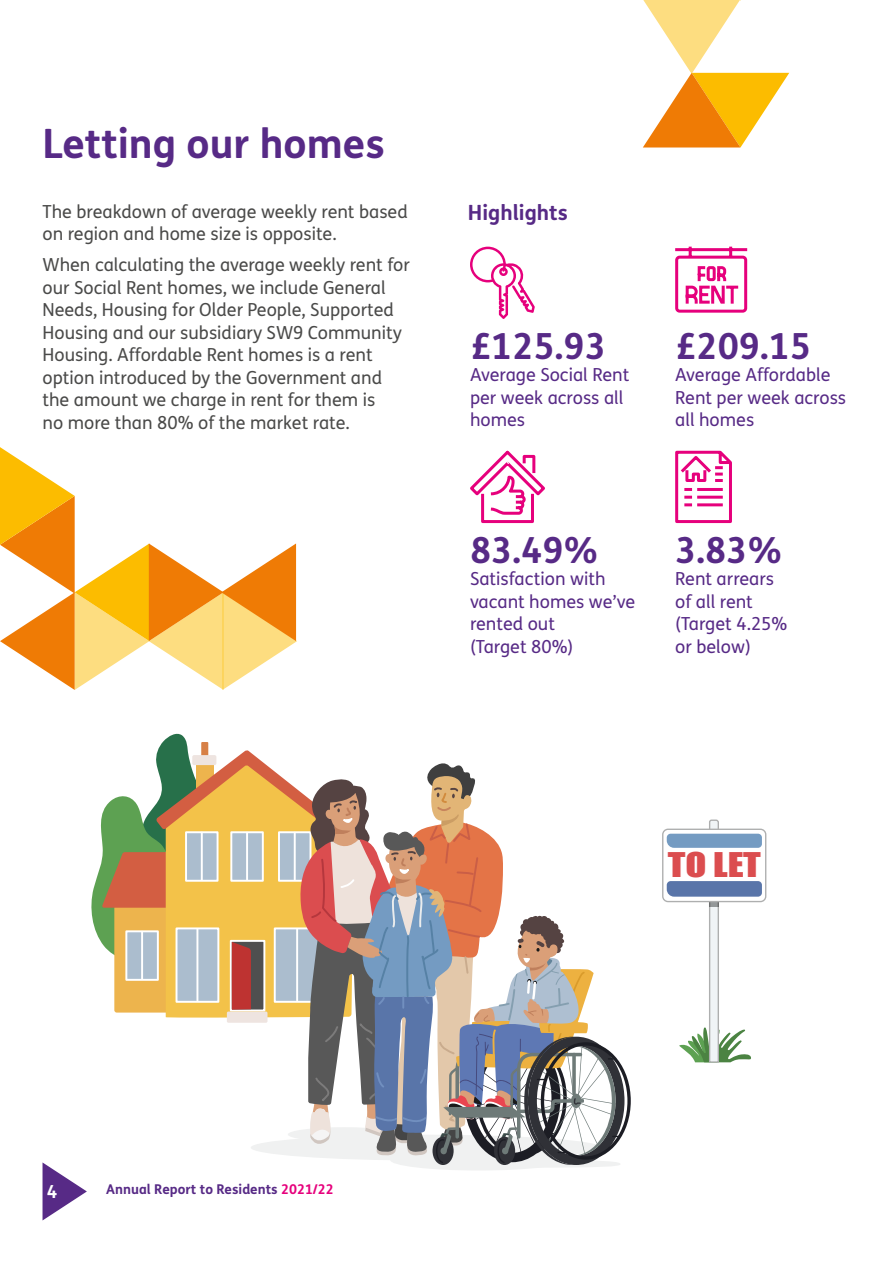
<style>
.page{position:relative;width:893px;height:1263px;background:#fff}
.page>*{position:absolute;margin:0;border:0;box-sizing:border-box;transform-origin:0 0}
.t1{font:700 40.5px "FS Me";color:#572a86}
.t2{font:700 36px "FS Me";color:#572a86}
.t3{font:31.35px "Impact";color:#db4d4f;scale:1.23 1}
.t4{font:700 21px "FS Me";color:#572a86}
.t5{font:18px/22.5px "FS Me";color:#4a4a49}
.t6{font:18px/22.5px "FS Me";color:#572a86}
.t7{font:700 18px "FS Me";color:#fff}
.t8{font:700 13.5px "FS Me";color:#572a86}
.s1{color:#e6007c}
</style>
<div class="page">
<svg style="left:643px;top:0;width:146px;height:147px"></svg>
<svg style="left:470px;top:247px;width:65px;height:72px"></svg>
<svg style="left:675px;top:246px;width:73px;height:67px"></svg>
<svg style="left:470px;top:452px;width:75px;height:72px"></svg>
<svg style="left:675px;top:450px;width:57px;height:74px"></svg>
<svg style="left:43px;top:733px;width:588px;height:487px"></svg>
<div style="left:662px;top:828px;width:104px;height:74px;border:1px solid #aeafaf;border-radius:5px"></div>
<svg style="left:667px;top:819px;width:95px;height:244px"></svg>
<svg style="left:0;top:447px;width:297px;height:243px"></svg>
<h1 class="t1" style="left:43px;top:112px;width:344px">Letting our homes</h1>
<p class="t5" style="left:43px;top:200px;width:367px">The breakdown of average weekly rent based on region and home size is opposite.</p>
<p class="t5" style="left:43px;top:253px;width:369px">When calculating the average weekly rent for our Social Rent homes, we include General Needs, Housing for Older People, Supported Housing and our subsidiary SW9 Community Housing. Affordable Rent homes is a rent option introduced by the Government and the amount we charge in rent for them is<br>no more than 80% of the market rate.</p>
<p class="t4" style="left:468px;top:196px;width:101px">Highlights</p>
<h2 class="t2" style="left:470px;top:318px;width:138px">£125.93</h2>
<p class="t6" style="left:470px;top:363px;width:161px">Average Social Rent per week across all homes</p>
<h2 class="t2" style="left:675px;top:318px;width:138px">£209.15</h2>
<p class="t6" style="left:675px;top:363px;width:172px">Average Affordable<br>Rent per week across all homes</p>
<h2 class="t2" style="left:470px;top:522px;width:130px">83.49%</h2>
<p class="t6" style="left:470px;top:567px;width:167px">Satisfaction with vacant homes we’ve rented out<br>(Target 80%)</p>
<h2 class="t2" style="left:675px;top:522px;width:109px">3.83%</h2>
<p class="t6" style="left:675px;top:567px;width:114px">Rent arrears of all rent (Target 4.25% or below)</p>
<h3 class="t3" style="left:668px;top:840px;width:77px">TO LET</h3>
<p class="t7" style="left:47px;top:1177px;width:12px">4</p>
<p class="t8" style="left:106px;top:1179px;width:229px">Annual Report to Residents <span class="s1">2021/22</span></p>
</div>
